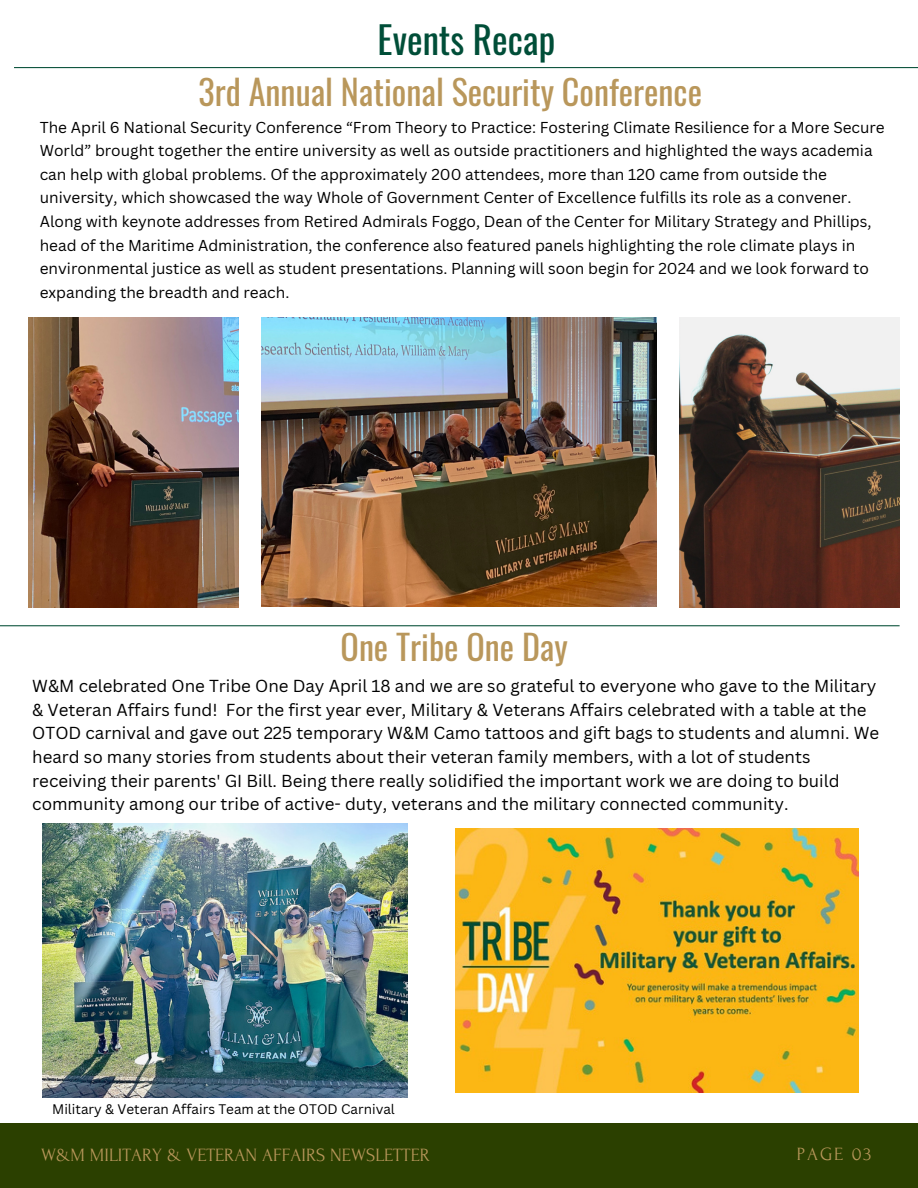
<style>
.page{position:relative;width:918px;height:1188px;background:#fff}
.page>*{position:absolute;margin:0;border:0;box-sizing:border-box;transform-origin:0 0}
.t1{font:37.2px "Oswald";color:#004e38}
.t2{font:34.2px "Oswald";color:#b9975b}
.t3{font:34.05px "Oswald";color:#b9975b}
.t4{font:18.75px "Forum";color:#b9975b}
.t5{font:16.95px/23.7px "Canva Sans";color:#000}
.t6{font:15.45px/23.7px "Canva Sans";color:#000}
.t7{font:13.5px "Canva Sans";color:#000}
</style>
<div class="page">
<hr style="left:14px;top:67px;width:904px;height:1px;background:#115740">
<div style="left:0;top:1123px;width:918px;height:65px;background:#2b4000"></div>
<hr style="left:0;top:625px;width:900px;height:1px;background:#115740">
<img style="left:43px;top:824px;width:364px;height:273px">
<img style="left:28px;top:318px;width:211px;height:290px">
<img style="left:261px;top:318px;width:395px;height:289px">
<img style="left:679px;top:318px;width:221px;height:290px">
<img style="left:456px;top:828px;width:402px;height:265px">
<p class="t1" style="left:378px;top:10px;width:179px">Events Recap</p>
<p class="t2" style="left:199px;top:66px;width:505px">3rd Annual National Security Conference</p>
<p class="t6" style="left:40px;top:115px;width:847px">The April 6 National Security Conference “From Theory to Practice: Fostering Climate Resilience for a More Secure World” brought together the entire university as well as outside practitioners and highlighted the ways academia can help with global problems. Of the approximately 200 attendees, more than 120 came from outside the university, which showcased the way Whole of Government Center of Excellence fulfills its role as a convener.<br>Along with keynote addresses from Retired Admirals Foggo, Dean of the Center for Military Strategy and Phillips, head of the Maritime Administration, the conference also featured panels highlighting the role climate plays in environmental justice as well as student presentations. Planning will soon begin for 2024 and we look forward to expanding the breadth and reach.</p>
<p class="t3" style="left:341px;top:621px;width:229px">One Tribe One Day</p>
<p class="t5" style="left:32px;top:674px;width:848px">W&amp;M celebrated One Tribe One Day April 18 and we are so grateful to everyone who gave to the Military &amp; Veteran Affairs fund! For the first year ever, Military &amp; Veterans Affairs celebrated with a table at the OTOD carnival and gave out 225 temporary W&amp;M Camo tattoos and gift bags to students and alumni. We heard so many stories from students about their veteran family members, with a lot of students receiving their parents' GI Bill. Being there really solidified the important work we are doing to build community among our tribe of active- duty, veterans and the military connected community.</p>
<p class="t7" style="left:52px;top:1100px;width:344px">Military &amp; Veteran Affairs Team at the OTOD Carnival</p>
<p class="t4" style="left:41px;top:1145px;width:390px">W&amp;M MILITARY &amp; VETERAN AFFAIRS NEWSLETTER</p>
<p class="t4" style="left:797px;top:1144px;width:76px">PAGE 03</p>
</div>
